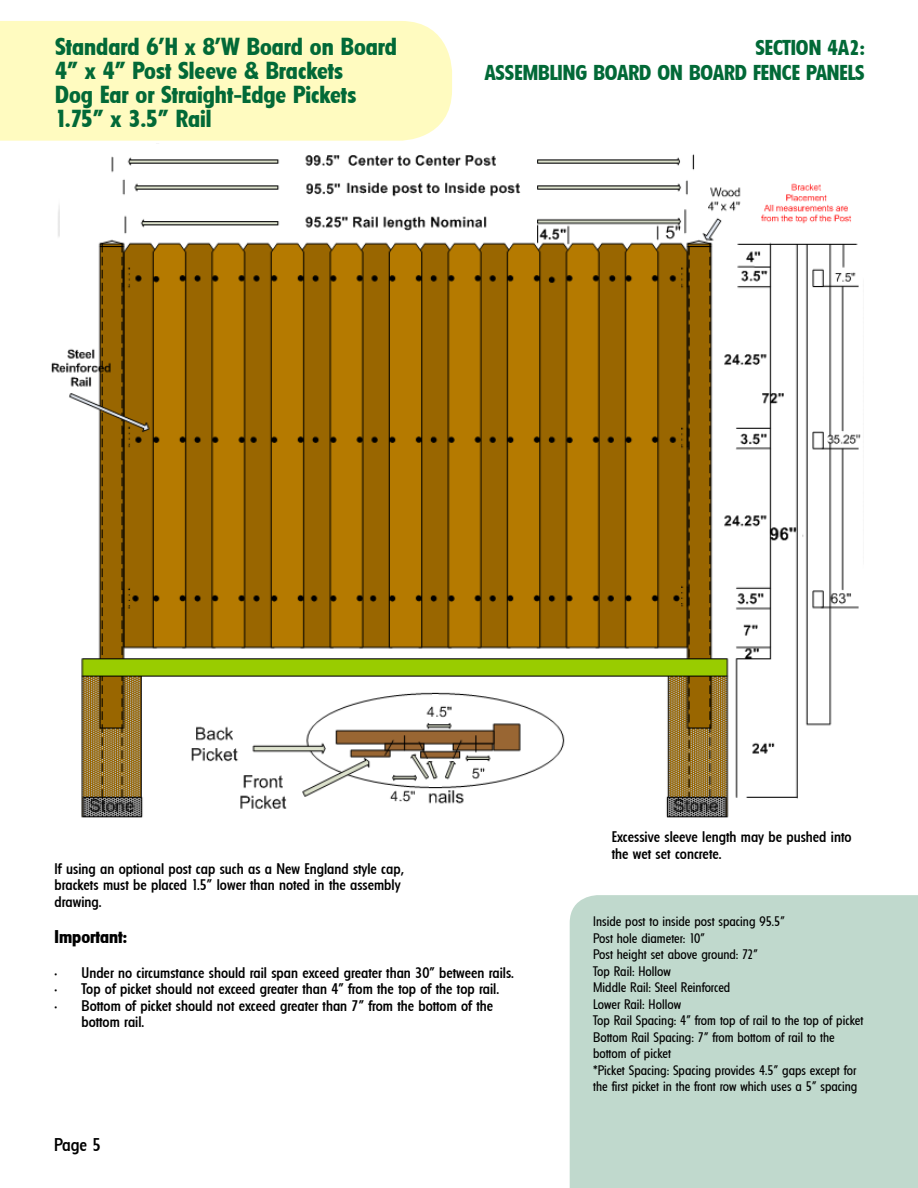
<style>
.page{position:relative;width:918px;height:1188px;background:#fff}
.page>*{position:absolute;margin:0;border:0;box-sizing:border-box;transform-origin:0 0}
.t1{font:700 24px/24px "Florida";color:#026937}
.t2{font:700 21px/25.2px "Florida";color:#026937;text-align:right}
.t3{font:700 18px "Florida";color:#000}
.t4{font:500 18px "Florida";color:#000}
.t5{font:500 15px/16.5px "Florida";color:#000}
.t6{font:13.5px/16.5px "Florida";color:#000}
</style>
<div class="page">
<img style="left:52px;top:154px;width:809px;height:664px">
<div style="left:0;top:21px;width:452px;height:120px;background:#fffbc0"></div>
<div style="left:570px;top:895px;width:348px;height:293px;background:#c0d9cd"></div>
<h1 class="t1" style="left:55px;top:34px;width:343px">Standard 6’H x 8’W Board on Board<br>4” x 4” Post Sleeve &amp; Brackets<br>Dog Ear or Straight-Edge Pickets<br>1.75” x 3.5” Rail</h1>
<h2 class="t2" style="left:485px;top:35px;width:381px">SECTION 4A2:<br>ASSEMBLING BOARD ON BOARD FENCE PANELS</h2>
<p class="t5" style="left:55px;top:860px;width:351px">If using an optional post cap such as a New England style cap, brackets must be placed 1.5” lower than noted in the assembly drawing.</p>
<p class="t5" style="left:612px;top:829px;width:241px">Excessive sleeve length may be pushed into the wet set concrete.</p>
<p class="t3" style="left:55px;top:926px;width:74px">Important:</p>
<p class="t5" style="left:55px;top:964px;width:461px">• Under no circumstance should rail span exceed greater than 30” between rails.</p>
<p class="t5" style="left:55px;top:981px;width:446px">• Top of picket should not exceed greater than 4” from the top of the top rail.</p>
<p class="t5" style="left:82px;top:997px;width:413px;text-indent:-27px">• Bottom of picket should not exceed greater than 7” from the bottom of the bottom rail.</p>
<p class="t4" style="left:54px;top:1134px;width:48px">Page 5</p>
<p class="t6" style="left:593px;top:913px;width:272px">Inside post to inside post spacing 95.5”<br>Post hole diameter: 10”<br>Post height set above ground: 72”<br>Top Rail: Hollow<br>Middle Rail: Steel Reinforced<br>Lower Rail: Hollow<br>Top Rail Spacing: 4” from top of rail to the top of picket Bottom Rail Spacing: 7” from bottom of rail to the bottom of picket<br>*Picket Spacing: Spacing provides 4.5” gaps except for the first picket in the front row which uses a 5” spacing</p>
</div>
